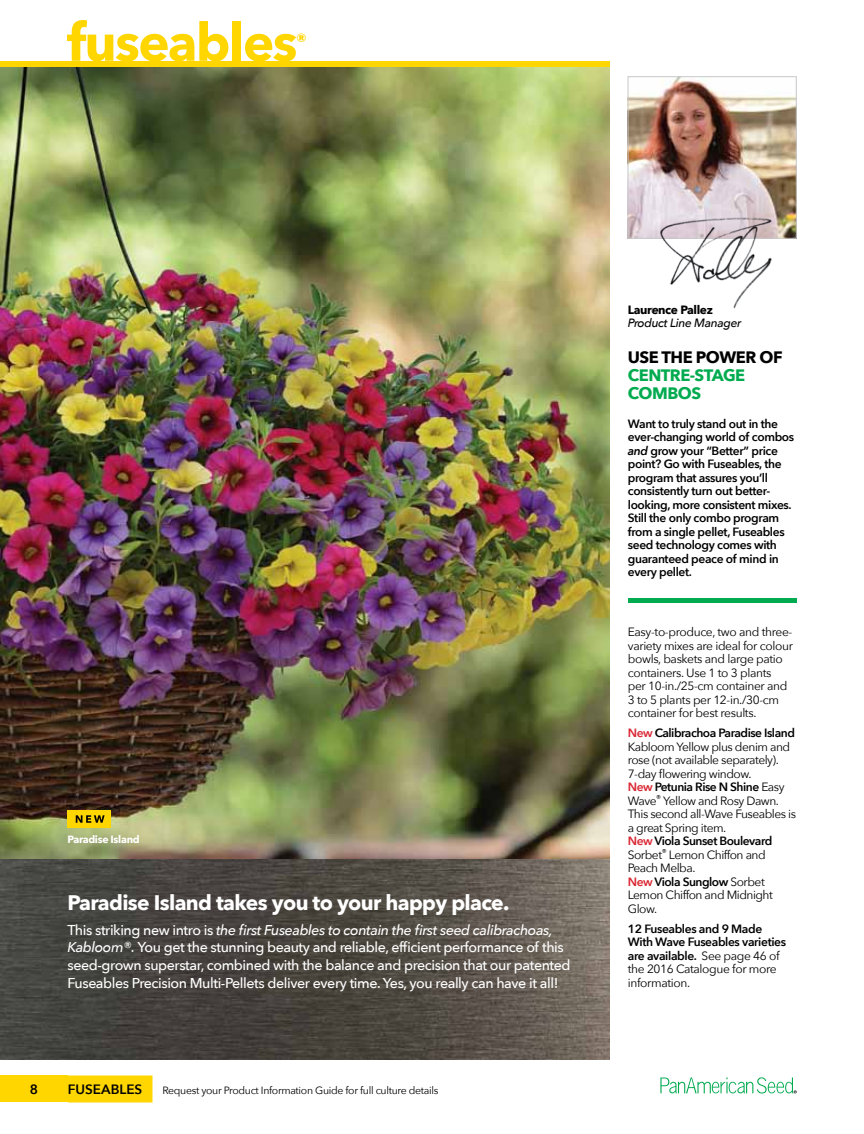
<style>
.page{position:relative;width:864px;height:1134px;background:#fff}
.page>*{position:absolute;margin:0;border:0;box-sizing:border-box;transform-origin:0 0}
.t1{font:700 52.5px "Avenir Next";letter-spacing:-.03em;color:#ffd600}
.t2{font:700 21px "Avenir Next";letter-spacing:-.03em;color:#fff}
.t3{font:700 18.9px "Avenir Next";color:#ffd600}
.t4{font:700 16.5px/18px "Avenir Next";letter-spacing:-.03em;color:#00ab4f}
.t5{font:700 16.5px "Avenir Next";letter-spacing:-.03em;color:#000}
.t6{font:500 14.25px/18px "Avenir Next";letter-spacing:-.03em;color:#fff}
.t7{font:600 13.5px "Avenir Next";color:#000}
.t8{font:12px/13.5px "Avenir Next";letter-spacing:-.04em;color:#000}
.t9{font:600 12px/13.5px "Avenir Next";letter-spacing:-.03em;color:#000}
.t10{font:italic 500 12px/13.5px "Avenir Next";letter-spacing:-.03em;color:#000}
.t11{font:10.5px "Avenir Next";letter-spacing:-.03em;color:#000}
.t12{font:700 10.5px "Avenir Next";letter-spacing:-.03em;color:#fff}
.s1{font-style:italic}
.s2{font-weight:700;font-style:normal}
.s3{font-weight:600;color:#d92632}
.s4{font-weight:600}
.s5{font-weight:400}
</style>
<div class="page">
<div style="left:0;top:1076px;width:68px;height:26px;background:#ffd600"></div>
<svg style="left:660px;top:1077px;width:137px;height:17px"></svg>
<div style="left:68px;top:1076px;width:84px;height:26px;background:#ffd600"></div>
<div style="left:628px;top:598px;width:168px;height:5px;background:#00ab4f"></div>
<img style="left:630px;top:78px;width:164px;height:158px">
<div style="left:628px;top:76px;width:168px;height:162px;border:1px solid #c7c8ca"></div>
<div style="left:0;top:61px;width:610px;height:7px;background:#ffd600"></div>
<img style="left:0;top:68px;width:610px;height:992px">
<img style="left:654px;top:206px;width:125px;height:103px">
<div style="left:68px;top:810px;width:43px;height:18px;background:#ffd600"></div>
<svg style="left:76px;top:815px;width:29px;height:8px"></svg>
<p class="t1" style="left:67px;top:10px;width:232px">fuseables</p>
<p class="t3" style="left:296px;top:28px;width:13px">®</p>
<p class="t12" style="left:68px;top:833px;width:74px">Paradise Island</p>
<p class="t2" style="left:68px;top:890px;width:444px">Paradise Island takes you to your happy place.</p>
<p class="t6" style="left:68px;top:921px;width:505px">This striking new intro is <span class="s1">the first Fuseables to contain the first seed calibrachoas, Kabloom®.</span> You get the stunning beauty and reliable, efficient performance of this seed-grown superstar, combined with the balance and precision that our patented Fuseables Precision Multi-Pellets deliver every time. Yes, you really can have it all!</p>
<p class="t7" style="left:30px;top:1081px;width:10px">8</p>
<p class="t7" style="left:68px;top:1081px;width:76px">fuseables</p>
<p class="t11" style="left:162px;top:1084px;width:278px">Request your Product Information Guide for full culture details</p>
<p class="t10" style="left:628px;top:303px;width:115px"><span class="s2">Laurence Pallez<br></span>Product Line Manager</p>
<p class="t5" style="left:628px;top:347px;width:92px">USE THE POWER</p>
<p class="t5" style="left:760px;top:347px;width:25px">OF</p>
<p class="t4" style="left:628px;top:366px;width:117px">CENTre-STAGE<br>COMBOS</p>
<p class="t9" style="left:628px;top:417px;width:168px">Want to truly stand out in the ever-changing world of combos <span class="s1">and</span> grow your “Better” price point? Go with Fuseables, the program that assures you’ll consistently turn out better&shy;looking, more consistent mixes.<br>Still the only combo program from a single pellet, Fuseables seed technology comes with guaranteed peace of mind in every pellet.</p>
<p class="t8" style="left:628px;top:625px;width:167px">Easy-to-produce, two and three&shy;variety mixes are ideal for colour bowls, baskets and large patio containers. Use 1 to 3 plants<br>per 10-in./25-cm container and<br>3 to 5 plants per 12-in./30-cm container for best results.</p>
<p class="t8" style="left:628px;top:726px;width:170px"><span class="s3">New</span> <span class="s4">Calibrachoa Paradise Island<br></span>Kabloom Yellow plus denim and rose (not available separately).<br>7-day flowering window.<br><span class="s3">New</span> <span class="s4">Petunia Rise N Shine</span> Easy<br>Wave<sup>®</sup> Yellow and Rosy Dawn.<br>This second all-Wave Fuseables is a great Spring item.<br><span class="s3">New</span> <span class="s4">Viola Sunset Boulevard<br></span>Sorbet<sup>®</sup> Lemon Chiffon and<br>Peach Melba.<br><span class="s3">New</span> <span class="s4">Viola Sunglow</span> Sorbet<br>Lemon Chiffon and Midnight<br>Glow.</p>
<p class="t9" style="left:628px;top:922px;width:160px">12 Fuseables and 9 Made<br>With Wave Fuseables varieties are available. <span class="s5">See page 46 of the 2016 Catalogue for more information.</span></p>
</div>
